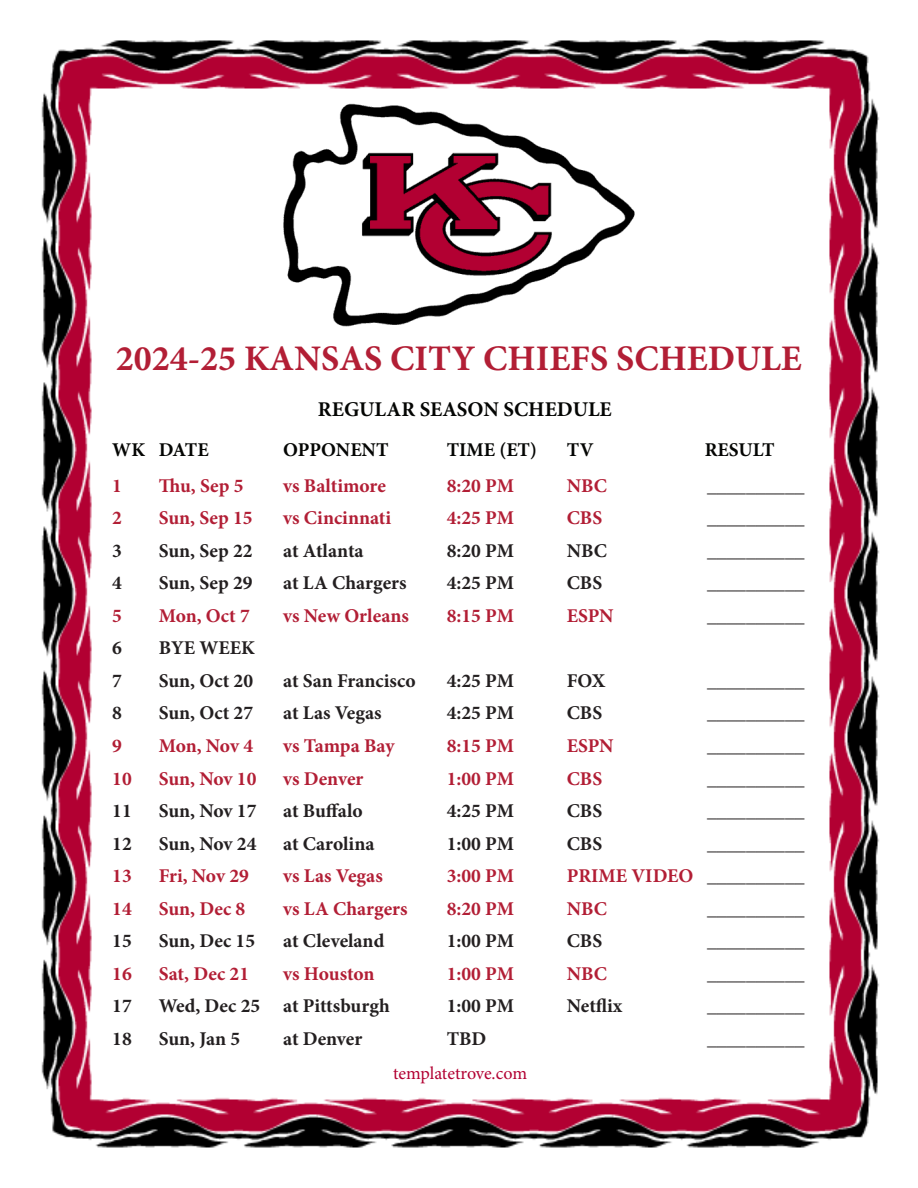
<style>
.page{position:relative;width:918px;height:1188px;background:#fff}
.page>*{position:absolute;margin:0;border:0;box-sizing:border-box;transform-origin:0 0}
.t1{font:700 36px "Minion Pro";color:#b21e35}
.t2{font:700 21px "Minion Pro";color:#040503}
.t3{font:700 19.5px "Minion Pro";color:#231f20}
.t4{font:700 19.5px "Minion Pro";color:#b21e35}
.t5{font:700 19.5px "Minion Pro";color:#040503}
.t6{font:18px "Minion Pro";letter-spacing:-.005em;color:#b20032}
.s1{color:#231f20}
</style>
<div class="page">
<img style="left:41px;top:40px;width:839px;height:1108px">
<img style="left:277px;top:97px;width:364px;height:236px">
<p class="t1" style="left:116px;top:333px;width:687px">2024-25 KANSAS CITY CHIEFS SCHEDULE</p>
<p class="t2" style="left:318px;top:394px;width:295px">REGULAR SEASON SCHEDULE</p>
<p class="t5" style="left:112px;top:436px;width:98px">WK DATE</p>
<p class="t5" style="left:283px;top:436px;width:107px">OPPONENT</p>
<p class="t5" style="left:447px;top:436px;width:92px">TIME (ET)</p>
<p class="t5" style="left:567px;top:436px;width:28px">TV</p>
<p class="t5" style="left:705px;top:436px;width:71px">RESULT</p>
<p class="t4" style="left:112px;top:472px;width:11px">1</p>
<p class="t4" style="left:159px;top:472px;width:86px">Thu, Sep 5</p>
<p class="t4" style="left:283px;top:472px;width:104px">vs Baltimore</p>
<p class="t4" style="left:447px;top:472px;width:69px">8:20 PM</p>
<p class="t4" style="left:567px;top:472px;width:42px">NBC</p>
<p class="t3" style="left:707px;top:472px;width:99px">__________</p>
<p class="t4" style="left:112px;top:504px;width:11px">2</p>
<p class="t4" style="left:159px;top:504px;width:95px">Sun, Sep 15</p>
<p class="t4" style="left:283px;top:504px;width:109px">vs Cincinnati</p>
<p class="t4" style="left:447px;top:504px;width:69px">4:25 PM</p>
<p class="t4" style="left:567px;top:504px;width:37px">CBS</p>
<p class="t3" style="left:707px;top:504px;width:99px">__________</p>
<p class="t3" style="left:112px;top:537px;width:11px">3</p>
<p class="t3" style="left:159px;top:537px;width:95px">Sun, Sep 22</p>
<p class="t3" style="left:283px;top:537px;width:82px">at Atlanta</p>
<p class="t3" style="left:447px;top:537px;width:69px">8:20 PM</p>
<p class="t3" style="left:567px;top:537px;width:42px">NBC</p>
<p class="t3" style="left:707px;top:537px;width:99px">__________</p>
<p class="t3" style="left:112px;top:569px;width:11px">4</p>
<p class="t3" style="left:159px;top:569px;width:95px">Sun, Sep 29</p>
<p class="t3" style="left:283px;top:569px;width:125px">at LA Chargers</p>
<p class="t3" style="left:447px;top:569px;width:69px">4:25 PM</p>
<p class="t3" style="left:567px;top:569px;width:37px">CBS</p>
<p class="t3" style="left:707px;top:569px;width:99px">__________</p>
<p class="t4" style="left:112px;top:602px;width:11px">5</p>
<p class="t4" style="left:159px;top:602px;width:93px">Mon, Oct 7</p>
<p class="t4" style="left:283px;top:602px;width:127px">vs New Orleans</p>
<p class="t4" style="left:447px;top:602px;width:69px">8:15 PM</p>
<p class="t4" style="left:567px;top:602px;width:48px">ESPN</p>
<p class="t3" style="left:707px;top:602px;width:99px">__________</p>
<p class="t3" style="left:112px;top:634px;width:11px">6</p>
<p class="t3" style="left:159px;top:634px;width:98px">BYE WEEK</p>
<p class="t3" style="left:112px;top:667px;width:11px">7</p>
<p class="t3" style="left:159px;top:667px;width:96px">Sun, Oct 20</p>
<p class="t3" style="left:283px;top:667px;width:134px">at San Francisco</p>
<p class="t3" style="left:447px;top:667px;width:69px">4:25 PM</p>
<p class="t3" style="left:567px;top:667px;width:40px">FOX</p>
<p class="t3" style="left:707px;top:667px;width:99px">__________</p>
<p class="t3" style="left:112px;top:699px;width:11px">8</p>
<p class="t3" style="left:159px;top:699px;width:96px">Sun, Oct 27</p>
<p class="t3" style="left:283px;top:699px;width:100px">at Las Vegas</p>
<p class="t3" style="left:447px;top:699px;width:69px">4:25 PM</p>
<p class="t3" style="left:567px;top:699px;width:37px">CBS</p>
<p class="t3" style="left:707px;top:699px;width:99px">__________</p>
<p class="t4" style="left:112px;top:732px;width:11px">9</p>
<p class="t4" style="left:159px;top:732px;width:96px">Mon, Nov 4</p>
<p class="t4" style="left:283px;top:732px;width:113px">vs Tampa Bay</p>
<p class="t4" style="left:447px;top:732px;width:69px">8:15 PM</p>
<p class="t4" style="left:567px;top:732px;width:48px">ESPN</p>
<p class="t3" style="left:707px;top:732px;width:99px">__________</p>
<p class="t4" style="left:112px;top:765px;width:21px">10</p>
<p class="t4" style="left:159px;top:765px;width:99px">Sun, Nov 10</p>
<p class="t4" style="left:283px;top:765px;width:82px">vs Denver</p>
<p class="t4" style="left:447px;top:765px;width:69px">1:00 PM</p>
<p class="t4" style="left:567px;top:765px;width:37px">CBS</p>
<p class="t3" style="left:707px;top:765px;width:99px">__________</p>
<p class="t3" style="left:112px;top:797px;width:21px">11</p>
<p class="t3" style="left:159px;top:797px;width:99px">Sun, Nov 17</p>
<p class="t3" style="left:283px;top:797px;width:81px">at Buffalo</p>
<p class="t3" style="left:447px;top:797px;width:69px">4:25 PM</p>
<p class="t3" style="left:567px;top:797px;width:37px">CBS</p>
<p class="t3" style="left:707px;top:797px;width:99px">__________</p>
<p class="t3" style="left:112px;top:830px;width:21px">12</p>
<p class="t3" style="left:159px;top:830px;width:99px">Sun, Nov 24</p>
<p class="t3" style="left:283px;top:830px;width:93px">at Carolina</p>
<p class="t3" style="left:447px;top:830px;width:69px">1:00 PM</p>
<p class="t3" style="left:567px;top:830px;width:37px">CBS</p>
<p class="t3" style="left:707px;top:830px;width:99px">__________</p>
<p class="t4" style="left:112px;top:862px;width:21px">13</p>
<p class="t4" style="left:159px;top:862px;width:92px">Fri, Nov 29</p>
<p class="t4" style="left:283px;top:862px;width:101px">vs Las Vegas</p>
<p class="t4" style="left:447px;top:862px;width:69px">3:00 PM</p>
<p class="t4" style="left:567px;top:862px;width:239px">PRIME VIDEO <span class="s1">__________</span></p>
<p class="t4" style="left:112px;top:895px;width:21px">14</p>
<p class="t4" style="left:159px;top:895px;width:88px">Sun, Dec 8</p>
<p class="t4" style="left:283px;top:895px;width:126px">vs LA Chargers</p>
<p class="t4" style="left:447px;top:895px;width:69px">8:20 PM</p>
<p class="t4" style="left:567px;top:895px;width:42px">NBC</p>
<p class="t3" style="left:707px;top:895px;width:99px">__________</p>
<p class="t3" style="left:112px;top:927px;width:21px">15</p>
<p class="t3" style="left:159px;top:927px;width:98px">Sun, Dec 15</p>
<p class="t3" style="left:283px;top:927px;width:103px">at Cleveland</p>
<p class="t3" style="left:447px;top:927px;width:69px">1:00 PM</p>
<p class="t3" style="left:567px;top:927px;width:37px">CBS</p>
<p class="t3" style="left:707px;top:927px;width:99px">__________</p>
<p class="t4" style="left:112px;top:960px;width:21px">16</p>
<p class="t4" style="left:159px;top:960px;width:92px">Sat, Dec 21</p>
<p class="t4" style="left:283px;top:960px;width:93px">vs Houston</p>
<p class="t4" style="left:447px;top:960px;width:69px">1:00 PM</p>
<p class="t4" style="left:567px;top:960px;width:42px">NBC</p>
<p class="t3" style="left:707px;top:960px;width:99px">__________</p>
<p class="t3" style="left:112px;top:992px;width:21px">17</p>
<p class="t3" style="left:159px;top:992px;width:233px">Wed, Dec 25 at Pittsburgh</p>
<p class="t3" style="left:447px;top:992px;width:69px">1:00 PM</p>
<p class="t3" style="left:567px;top:992px;width:57px">Netflix</p>
<p class="t3" style="left:707px;top:992px;width:99px">__________</p>
<p class="t3" style="left:112px;top:1025px;width:21px">18</p>
<p class="t3" style="left:159px;top:1025px;width:83px">Sun, Jan 5</p>
<p class="t3" style="left:283px;top:1025px;width:80px">at Denver</p>
<p class="t3" style="left:447px;top:1025px;width:41px">TBD</p>
<p class="t3" style="left:707px;top:1025px;width:99px">__________</p>
<p class="t6" style="left:393px;top:1061px;width:136px">templatetrove.com</p>
</div>
